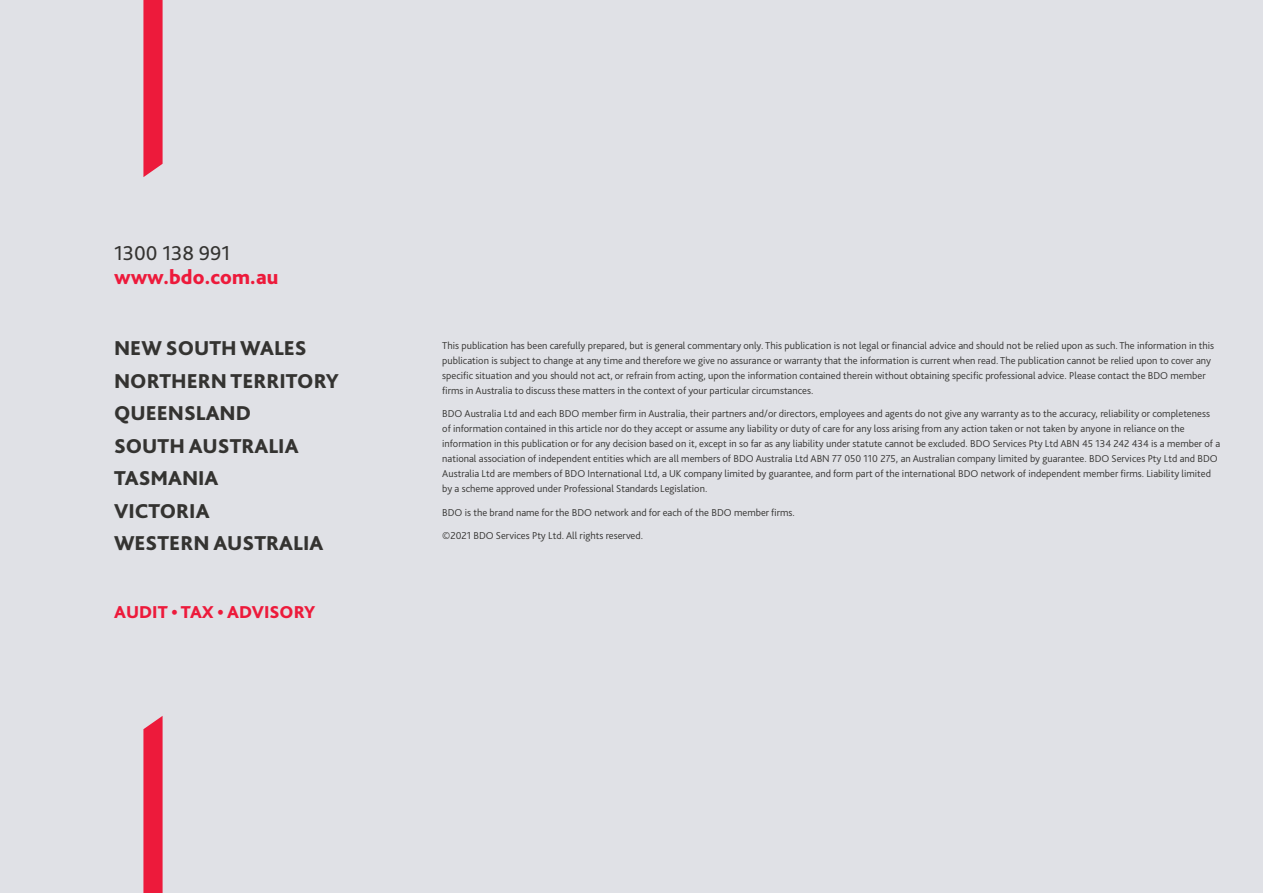
<style>
.page{position:relative;width:1263px;height:893px;background:#e0e1e6}
.page>*{position:absolute;margin:0;border:0;box-sizing:border-box;transform-origin:0 0}
.t1{font:800 21px/32.5px "Bliss Pro";color:#343331}
.t2{font:800 21px "Bliss Pro";color:#ed1a3b}
.t3{font:21px "Bliss Pro";color:#343331}
.t4{font:800 18px "Bliss Pro";color:#ed1a3b}
.t5{font:300 10.5px/15px "Bliss Pro";color:#343331}
</style>
<div class="page">
<svg style="left:143px;top:716px;width:20px;height:177px;background:#eb2948"></svg>
<svg style="left:143px;top:0;width:20px;height:177px;background:#eb2948"></svg>
<h1 class="t3" style="left:114px;top:240px;width:118px">1300 138 991</h1>
<h1 class="t2" style="left:114px;top:264px;width:166px">www.bdo.com.au</h1>
<h1 class="t1" style="left:114px;top:331px;width:226px">NEW SOUTH WALES<br>NORTHERN TERRITORY<br>QUEENSLAND<br>SOUTH AUSTRALIA<br>TASMANIA<br>VICTORIA<br>WESTERN AUSTRALIA</h1>
<h2 class="t4" style="left:114px;top:601px;width:203px">AUDIT • TAX • ADVISORY</h2>
<p class="t5" style="left:442px;top:337px;width:773px">This publication has been carefully prepared, but is general commentary only. This publication is not legal or financial advice and should not be relied upon as such. The information in this publication is subject to change at any time and therefore we give no assurance or warranty that the information is current when read. The publication cannot be relied upon to cover any specific situation and you should not act, or refrain from acting, upon the information contained therein without obtaining specific professional advice. Please contact the BDO member firms in Australia to discuss these matters in the context of your particular circumstances.</p>
<p class="t5" style="left:442px;top:406px;width:779px">BDO Australia Ltd and each BDO member firm in Australia, their partners and/or directors, employees and agents do not give any warranty as to the accuracy, reliability or completeness of information contained in this article nor do they accept or assume any liability or duty of care for any loss arising from any action taken or not taken by anyone in reliance on the information in this publication or for any decision based on it, except in so far as any liability under statute cannot be excluded. BDO Services Pty Ltd ABN 45 134 242 434 is a member of a national association of independent entities which are all members of BDO Australia Ltd ABN 77 050 110 275, an Australian company limited by guarantee. BDO Services Pty Ltd and BDO Australia Ltd are members of BDO International Ltd, a UK company limited by guarantee, and form part of the international BDO network of independent member firms. Liability limited by a scheme approved under Professional Standards Legislation.</p>
<p class="t5" style="left:442px;top:504px;width:354px">BDO is the brand name for the BDO network and for each of the BDO member firms.</p>
<p class="t5" style="left:442px;top:528px;width:202px">©2021 BDO Services Pty Ltd. All rights reserved.</p>
</div>
